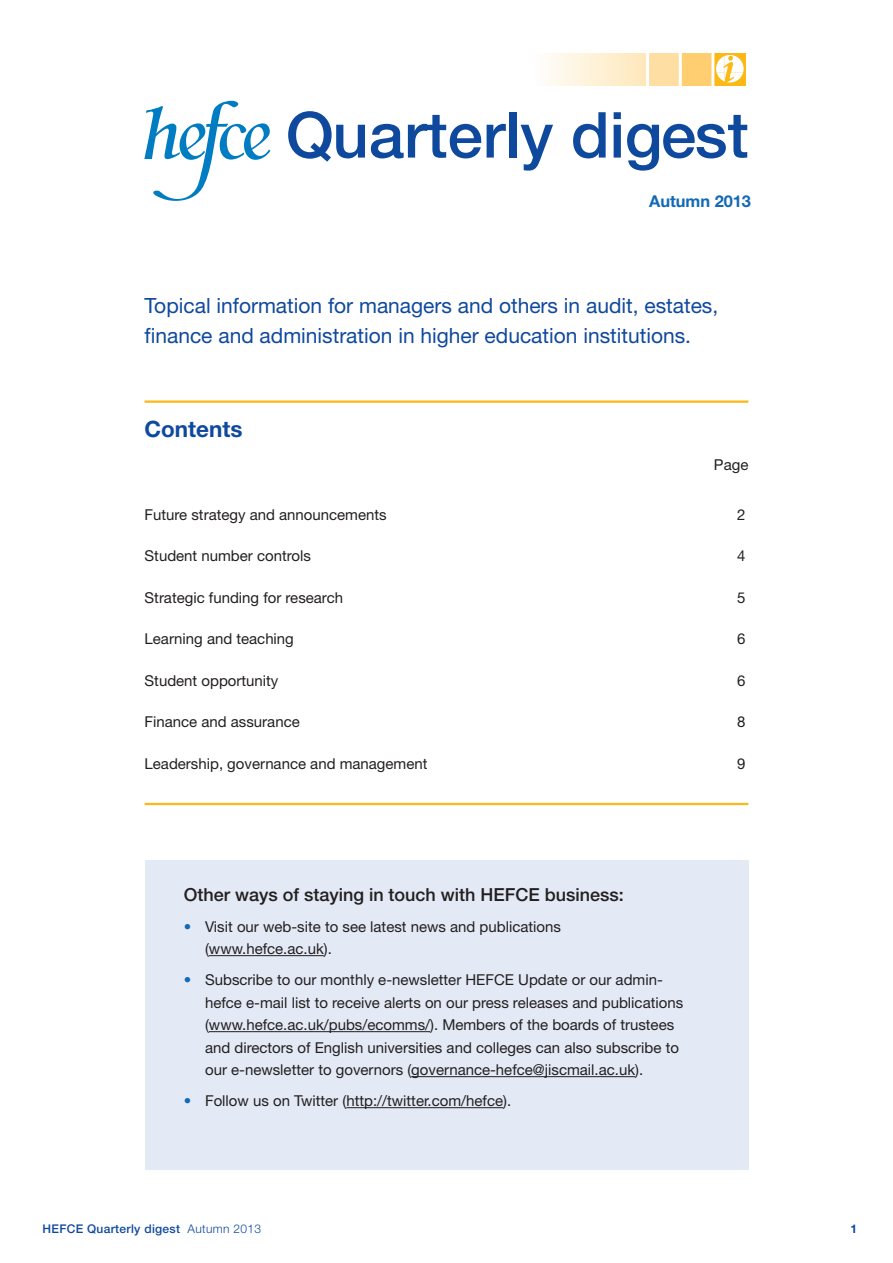
<style>
.page{position:relative;width:893px;height:1263px;background:#fff}
.page>*{position:absolute;margin:0;border:0;box-sizing:border-box;transform-origin:0 0}
.t1{font:500 63.45px "Helvetica Neue";color:#0f499d}
.t2{font:700 22.5px "Helvetica Neue";color:#0f499d}
.t3{font:21px/30px "Helvetica Neue";color:#0f499d}
.t4{font:500 18px "Helvetica Neue";color:#231f20}
.t5{font:700 16.35px "Helvetica Neue";color:#1269b5}
.t6{font:15px/22.5px "Helvetica Neue";color:#231f20}
.t7{font:500 12px "Helvetica Neue";letter-spacing:.025em;color:#0f499d}
.t8{font:700 12px "Helvetica Neue";color:#0f499d}
.s1{color:#1269b5}
.s2{font-weight:300}
</style>
<div class="page">
<div style="left:680px;top:53px;width:33px;height:32px;background:#fece70"></div>
<div style="left:713px;top:53px;width:32px;height:32px;background:linear-gradient(to right,#fcb814,#fcb814)"></div>
<svg style="left:716px;top:55px;width:28px;height:28px"></svg>
<div style="left:534px;top:53px;width:114px;height:32px;background:linear-gradient(to right,#fefefc,#fee7ba)"></div>
<div style="left:648px;top:53px;width:32px;height:32px;background:#ffdea4"></div>
<svg style="left:144px;top:101px;width:126px;height:100px"></svg>
<hr style="left:646px;top:48px;width:3px;height:42px;background:#fff">
<hr style="left:679px;top:48px;width:3px;height:42px;background:#fff">
<hr style="left:711px;top:47px;width:3px;height:42px;background:#fff">
<div style="left:145px;top:861px;width:603px;height:309px;background:#e3e9f5"></div>
<hr style="left:209px;top:955px;width:115px;height:1px;background:#231f20">
<hr style="left:209px;top:1031px;width:221px;height:1px;background:#231f20">
<hr style="left:411px;top:1076px;width:224px;height:1px;background:#231f20">
<hr style="left:346px;top:1107px;width:157px;height:1px;background:#231f20">
<hr style="left:145px;top:400px;width:603px;height:3px;background:#fcb814">
<hr style="left:145px;top:803px;width:603px;height:2px;background:#fcb814">
<h1 class="t1" style="left:286px;top:112px;width:464px">Quarterly digest</h1>
<p class="t5" style="left:649px;top:196px;width:103px">Autumn 2013</p>
<h3 class="t3" style="left:145px;top:292px;width:575px">Topical information for managers and others in audit, estates, finance and administration in higher education institutions.</h3>
<h2 class="t2" style="left:145px;top:421px;width:99px">Contents</h2>
<p class="t6" style="left:714px;top:455px;width:36px">Page</p>
<p class="t6" style="left:145px;top:505px;width:244px">Future strategy and announcements</p>
<p class="t6" style="left:737px;top:505px;width:10px">2</p>
<p class="t6" style="left:145px;top:546px;width:168px">Student number controls</p>
<p class="t6" style="left:737px;top:546px;width:10px">4</p>
<p class="t6" style="left:145px;top:588px;width:200px">Strategic funding for research</p>
<p class="t6" style="left:737px;top:588px;width:10px">5</p>
<p class="t6" style="left:145px;top:629px;width:151px">Learning and teaching</p>
<p class="t6" style="left:737px;top:629px;width:10px">6</p>
<p class="t6" style="left:145px;top:671px;width:135px">Student opportunity</p>
<p class="t6" style="left:737px;top:671px;width:10px">6</p>
<p class="t6" style="left:145px;top:712px;width:157px">Finance and assurance</p>
<p class="t6" style="left:737px;top:712px;width:10px">8</p>
<p class="t6" style="left:145px;top:754px;width:284px">Leadership, governance and management</p>
<p class="t6" style="left:737px;top:754px;width:10px">9</p>
<p class="t4" style="left:184px;top:888px;width:441px">Other ways of staying in touch with HEFCE business:</p>
<p class="t6" style="left:205px;top:916px;width:357px;text-indent:-21px"><span class="s1">•</span> Visit our web-site to see latest news and publications (www.hefce.ac.uk).</p>
<p class="t6" style="left:205px;top:970px;width:480px;text-indent:-21px"><span class="s1">•</span> Subscribe to our monthly e-newsletter HEFCE Update or our admin&shy;hefce e-mail list to receive alerts on our press releases and publications (www.hefce.ac.uk/pubs/ecomms/). Members of the boards of trustees and directors of English universities and colleges can also subscribe to our e-newsletter to governors (governance-hefce@jiscmail.ac.uk).</p>
<p class="t6" style="left:184px;top:1091px;width:329px"><span class="s1">•</span> Follow us on Twitter (http://twitter.com/hefce).</p>
<p class="t7" style="left:43px;top:1224px;width:220px">HEFCE Quarterly digest <span class="s2">Autumn 2013</span></p>
<p class="t8" style="left:850px;top:1224px;width:8px">1</p>
</div>
